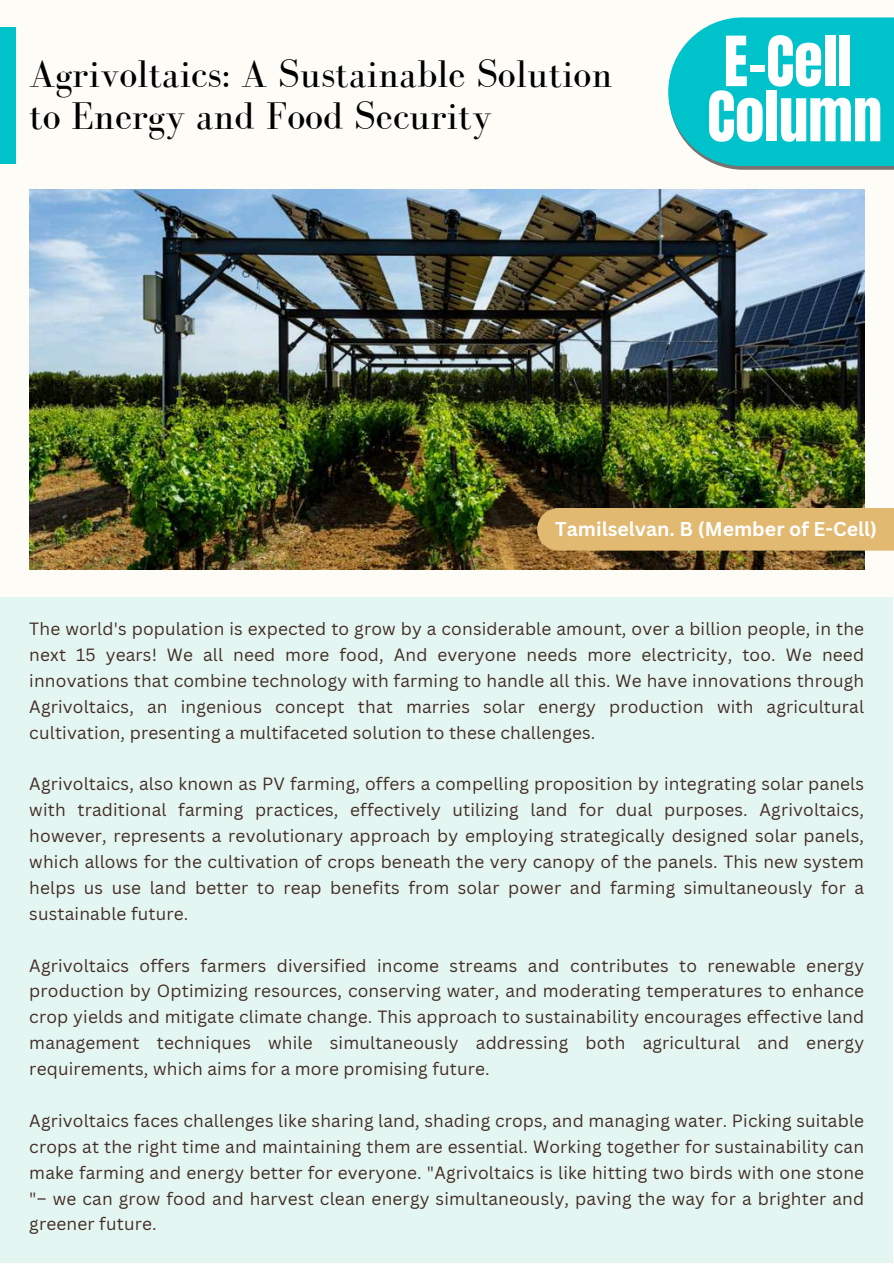
<style>
.page{position:relative;width:894px;height:1264px;background:#fff}
.page>*{position:absolute;margin:0;border:0;box-sizing:border-box;transform-origin:0 0}
.t1{font:58.8px/55.2px "Anton";color:#fff}
.t2{font:39.6px/41.8px "Bodoni FLF";color:#000}
.t3{font:700 19.5px "Canva Sans";color:#fff}
.t4{font:17.25px/25.8px "Canva Sans";letter-spacing:.01em;color:#422e25;text-align:justify}
</style>
<div class="page">
<div style="left:0;top:0;width:893px;height:1263px;background:#fdfcf7"></div>
<div style="left:0;top:597px;width:892px;height:666px;background:#e4f6f2"></div>
<img style="left:29px;top:189px;width:835px;height:381px">
<svg style="left:668px;top:17px;width:225px;height:153px"></svg>
<div style="left:0;top:27px;width:16px;height:137px;background:#00c2cb"></div>
<div style="left:537px;top:508px;width:356px;height:42px;background:#e1b971"></div>
<h2 class="t2" style="left:29px;top:52px;width:584px">Agrivoltaics: A Sustainable Solution to Energy and Food Security</h2>
<h1 class="t1" style="left:707px;top:35px;width:176px">E-Cell<br>Column</h1>
<p class="t3" style="left:555px;top:515px;width:323px">Tamilselvan. B (Member of E-Cell)</p>
<p class="t4" style="left:29px;top:615px;width:836px">The world's population is expected to grow by a considerable amount, over a billion people, in the next 15 years! We all need more food, And everyone needs more electricity, too. We need innovations that combine technology with farming to handle all this. We have innovations through Agrivoltaics, an ingenious concept that marries solar energy production with agricultural cultivation, presenting a multifaceted solution to these challenges.</p>
<p class="t4" style="left:29px;top:770px;width:836px">Agrivoltaics, also known as PV farming, offers a compelling proposition by integrating solar panels with traditional farming practices, effectively utilizing land for dual purposes. Agrivoltaics, however, represents a revolutionary approach by employing strategically designed solar panels, which allows for the cultivation of crops beneath the very canopy of the panels. This new system helps us use land better to reap benefits from solar power and farming simultaneously for a sustainable future.</p>
<p class="t4" style="left:29px;top:952px;width:836px">Agrivoltaics offers farmers diversified income streams and contributes to renewable energy production by Optimizing resources, conserving water, and moderating temperatures to enhance crop yields and mitigate climate change. This approach to sustainability encourages effective land management techniques while simultaneously addressing both agricultural and energy requirements, which aims for a more promising future.</p>
<p class="t4" style="left:29px;top:1107px;width:836px">Agrivoltaics faces challenges like sharing land, shading crops, and managing water. Picking suitable crops at the right time and maintaining them are essential. Working together for sustainability can make farming and energy better for everyone. "Agrivoltaics is like hitting two birds with one stone "– we can grow food and harvest clean energy simultaneously, paving the way for a brighter and greener future.</p>
</div>
